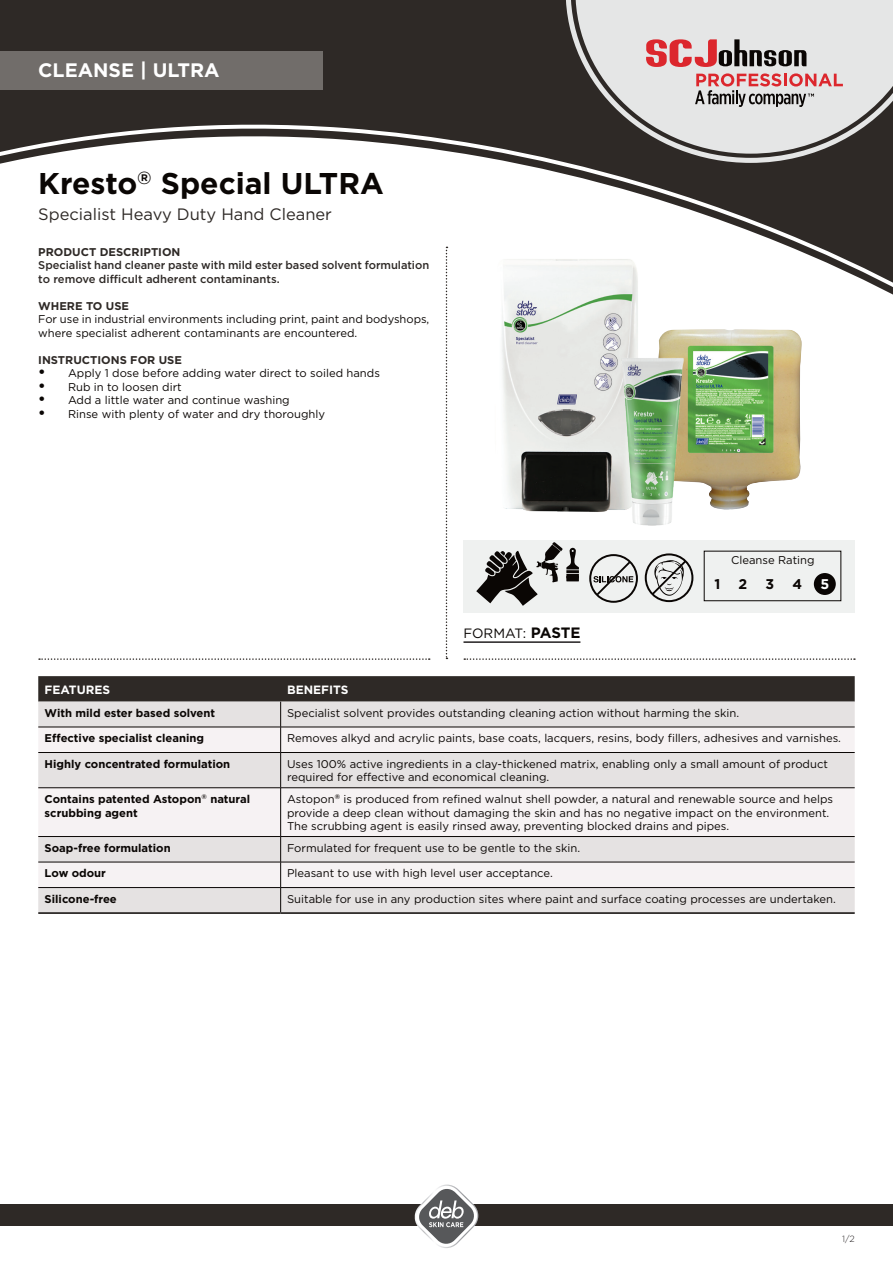
<style>
.page{position:relative;width:893px;height:1263px;background:#fff}
.page>*{position:absolute;margin:0;border:0;box-sizing:border-box;transform-origin:0 0}
.t1{font:700 30px "Gotham";color:#0a0604}
.t2{font:700 19.5px "Gotham";color:#fff}
._08_Copy_Prokyon_8_7{font:16.5px "Gotham";color:#2e2926}
._08_Subline_Prokyon{font:700 14.1px "Gotham";color:#0a0604}
._08_Subline_Prokyon-2{font:700 14.1px "Gotham";color:#fff}
._08_Subline_Prokyon-3{font:13.5px "Gotham";color:#0a0604}
.t3{font:700 12px "Gotham";color:#fff}
._08_Subline_Prokyon-4{font:11.25px/13.5px "Gotham";color:#0a0604}
._08_Subline_Prokyon-5{font:700 11.25px/13.5px "Gotham";color:#0a0604}
._08_Subline_Prokyon-6{font:500 11.25px/13.5px "Gotham";letter-spacing:-.005em;color:#2e2926}
.t4{font:700 11.25px "Gotham";color:#2e2926}
.t5{font:300 9px "Gotham";color:#231f20}
.s1{font-weight:700;font-size:15px}
</style>
<div class="page">
<div style="left:463px;top:540px;width:392px;height:72px;background:#eff1f0"></div>
<svg style="left:0;top:0;width:566px;height:311px;background:#3c3734"></svg>
<svg style="left:0;top:119px;width:893px;height:184px"></svg>
<svg style="left:566px;top:0;width:327px;height:163px;background:#4b4744"></svg>
<svg style="left:575px;top:0;width:318px;height:154px;background:#c0c0c0"></svg>
<svg style="left:646px;top:39px;width:161px;height:28px;background:#b28687"></svg>
<svg style="left:695px;top:73px;width:148px;height:34px;background:#c7a6a7"></svg>
<div style="left:0;top:51px;width:323px;height:38px;background:#716d6a"></div>
<div style="left:0;top:1204px;width:893px;height:22px;background:#2e2926"></div>
<img style="left:415px;top:1184px;width:63px;height:64px">
<svg style="left:416px;top:1186px;width:61px;height:61px"></svg>
<svg style="left:446px;top:247px;width:1px;height:412px"></svg>
<hr style="left:463px;top:641px;width:117px;height:2px;background:#231f20">
<svg style="left:39px;top:658px;width:391px;height:2px"></svg>
<svg style="left:464px;top:658px;width:391px;height:2px"></svg>
<div style="left:38px;top:888px;width:817px;height:24px;background:#e5e2e2"></div>
<svg style="left:38px;top:753px;width:817px;height:134px;fill:#f6f2f3"></svg>
<hr style="left:38px;top:752px;width:243px;height:1px;background:#0a0604">
<hr style="left:281px;top:752px;width:574px;height:1px;background:#0a0604">
<hr style="left:38px;top:787px;width:243px;height:1px;background:#0a0604">
<hr style="left:281px;top:787px;width:574px;height:1px;background:#0a0604">
<hr style="left:38px;top:836px;width:243px;height:1px;background:#0a0604">
<hr style="left:281px;top:836px;width:574px;height:1px;background:#0a0604">
<hr style="left:38px;top:862px;width:243px;height:1px;background:#0a0604">
<hr style="left:281px;top:862px;width:574px;height:1px;background:#0a0604">
<hr style="left:281px;top:887px;width:574px;height:1px;background:#0a0604">
<hr style="left:38px;top:887px;width:243px;height:1px;background:#0a0604">
<hr style="left:281px;top:912px;width:574px;height:2px;background:#0a0604">
<hr style="left:38px;top:912px;width:243px;height:2px;background:#0a0604">
<hr style="left:280px;top:753px;width:1px;height:34px;background:#0a0604">
<hr style="left:280px;top:788px;width:1px;height:48px;background:#0a0604">
<svg style="left:280px;top:837px;width:1px;height:75px"></svg>
<svg style="left:38px;top:676px;width:817px;height:76px"></svg>
<div style="left:814px;top:573px;width:22px;height:22px;background:#0a0604;border-radius:50%"></div>
<div style="left:704px;top:551px;width:137px;height:50px;border:1px solid #0a0604"></div>
<svg style="left:589px;top:554px;width:49px;height:49px"></svg>
<svg style="left:476px;top:542px;width:103px;height:64px"></svg>
<svg style="left:645px;top:553px;width:48px;height:49px"></svg>
<img style="left:659px;top:329px;width:143px;height:181px">
<img style="left:489px;top:254px;width:157px;height:258px">
<img style="left:596px;top:346px;width:109px;height:180px">
<p class="t2" style="left:38px;top:59px;width:183px">CLEANSE | ULTRA</p>
<p class="t1" style="left:38px;top:165px;width:347px">Kresto<sup>‰</sup> Special ULTRA</p>
<p class="_08_Copy_Prokyon_8_7" style="left:38px;top:204px;width:295px">Specialist Heavy Duty Hand Cleaner</p>
<p class="t4" style="left:38px;top:245px;width:144px">PRODUCT DESCRIPTION</p>
<p class="_08_Subline_Prokyon-6" style="left:38px;top:258px;width:392px">Specialist hand cleaner paste with mild ester based solvent formulation to remove difficult adherent contaminants.</p>
<p class="t4" style="left:38px;top:299px;width:92px">WHERE TO USE</p>
<p class="_08_Subline_Prokyon-4" style="left:38px;top:312px;width:393px">For use in industrial environments including print, paint and bodyshops, where specialist adherent contaminants are encountered.</p>
<p class="t4" style="left:38px;top:353px;width:145px">INSTRUCTIONS FOR USE</p>
<p class="_08_Subline_Prokyon-4" style="left:38px;top:366px;width:343px"><span class="s1">•</span> Apply 1 dose before adding water direct to soiled hands</p>
<p class="_08_Subline_Prokyon-4" style="left:38px;top:380px;width:145px"><span class="s1">•</span> Rub in to loosen dirt</p>
<p class="_08_Subline_Prokyon-4" style="left:38px;top:393px;width:253px"><span class="s1">•</span> Add a little water and continue washing</p>
<p class="_08_Subline_Prokyon-4" style="left:38px;top:407px;width:288px"><span class="s1">•</span> Rinse with plenty of water and dry thoroughly</p>
<p class="_08_Subline_Prokyon-3" style="left:463px;top:624px;width:119px">FORMAT: <span class="s1">PASTE</span></p>
<p class="_08_Subline_Prokyon-4" style="left:731px;top:553px;width:85px">Cleanse Rating</p>
<p class="_08_Subline_Prokyon" style="left:714px;top:575px;width:7px">1</p>
<p class="_08_Subline_Prokyon" style="left:739px;top:575px;width:10px">2</p>
<p class="_08_Subline_Prokyon" style="left:766px;top:575px;width:10px">3</p>
<p class="_08_Subline_Prokyon" style="left:792px;top:575px;width:11px">4</p>
<p class="_08_Subline_Prokyon-2" style="left:820px;top:575px;width:10px">5</p>
<p class="t3" style="left:45px;top:682px;width:67px">FEATURES</p>
<p class="t3" style="left:287px;top:682px;width:63px">BENEFITS</p>
<p class="_08_Subline_Prokyon-5" style="left:45px;top:706px;width:172px">With mild ester based solvent</p>
<p class="_08_Subline_Prokyon-4" style="left:287px;top:706px;width:454px">Specialist solvent provides outstanding cleaning action without harming the skin.</p>
<p class="_08_Subline_Prokyon-5" style="left:45px;top:731px;width:161px">Effective specialist cleaning</p>
<p class="_08_Subline_Prokyon-4" style="left:287px;top:731px;width:555px">Removes alkyd and acrylic paints, base coats, lacquers, resins, body fillers, adhesives and varnishes.</p>
<p class="_08_Subline_Prokyon-5" style="left:45px;top:757px;width:187px">Highly concentrated formulation</p>
<p class="_08_Subline_Prokyon-4" style="left:287px;top:757px;width:542px">Uses 100% active ingredients in a clay-thickened matrix, enabling only a small amount of product required for effective and economical cleaning.</p>
<p class="_08_Subline_Prokyon-5" style="left:45px;top:792px;width:207px">Contains patented Astopon<sup>‰</sup> natural scrubbing agent</p>
<p class="_08_Subline_Prokyon-4" style="left:287px;top:792px;width:548px">Astopon<sup>‰</sup> is produced from refined walnut shell powder, a natural and renewable source and helps provide a deep clean without damaging the skin and has no negative impact on the environment.</p>
<p class="_08_Subline_Prokyon-4" style="left:287px;top:819px;width:444px">The scrubbing agent is easily rinsed away, preventing blocked drains and pipes.</p>
<p class="_08_Subline_Prokyon-5" style="left:45px;top:841px;width:128px">Soap-free formulation</p>
<p class="_08_Subline_Prokyon-4" style="left:287px;top:841px;width:295px">Formulated for frequent use to be gentle to the skin.</p>
<p class="_08_Subline_Prokyon-5" style="left:45px;top:867px;width:63px">Low odour</p>
<p class="_08_Subline_Prokyon-4" style="left:287px;top:867px;width:267px">Pleasant to use with high level user acceptance.</p>
<p class="_08_Subline_Prokyon-5" style="left:45px;top:892px;width:74px">Silicone-free</p>
<p class="_08_Subline_Prokyon-4" style="left:287px;top:892px;width:550px">Suitable for use in any production sites where paint and surface coating processes are undertaken.</p>
<p class="t5" style="left:842px;top:1233px;width:14px">1/2</p>
</div>
